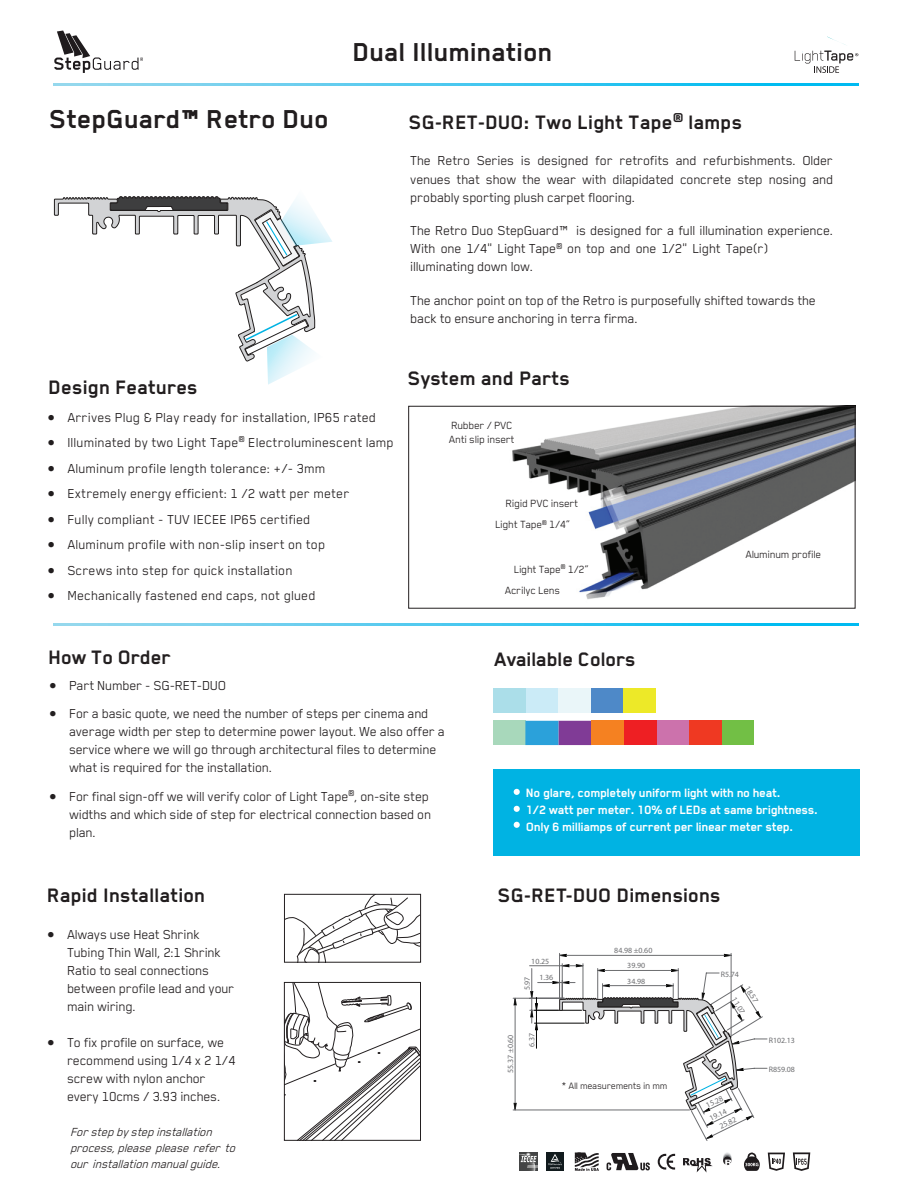
<style>
.page{position:relative;width:918px;height:1188px;background:#fff}
.page>*{position:absolute;margin:0;border:0;box-sizing:border-box;transform-origin:0 0}
.t1{font:700 30px "Blender Pro";color:#211d1e}
.t2{font:700 30px "Blender Pro";color:#211d1e}
.t3{font:700 22.5px "Blender Pro";color:#211d1e}
.t4{font:700 22.5px "Blender Pro";color:#211d1e}
.t5{font:700 22.5px "Blender Pro";letter-spacing:-.015em;color:#231f20}
.t6{font:15px/18px "Blender Pro";letter-spacing:-.02em;color:#231f20}
.t7{font:15px "Blender Pro";color:#211d1e}
.t8{font:700 13.95px/16.8px "Blender Pro";letter-spacing:-.02em;color:#fff}
.t9{font:italic 13.5px/16.2px "Blender Pro";color:#231f20}
.t10{font:12px/14.4px "Blender Pro";letter-spacing:-.02em;color:#231f20}
.t11{font:10.65px "Blender Pro";letter-spacing:-.02em;color:#231f20}
.t12{font:7.95px/15.1px "Myriad Pro";color:#6c6d70}
.t13{font:700 7.95px "Myriad Pro";color:#fff;scale:1.63 1}
.s1{font-style:inherit}
</style>
<div class="page">
<svg style="left:53px;top:624px;width:805px;height:1px"></svg>
<hr style="left:513px;top:1110px;width:177px;height:1px;background:#6c6d70">
<hr style="left:513px;top:998px;width:51px;height:1px;background:#6c6d70">
<svg style="left:514px;top:953px;width:254px;height:188px"></svg>
<svg style="left:54px;top:196px;width:278px;height:189px"></svg>
<img style="left:512px;top:408px;width:341px;height:191px">
<div style="left:408px;top:406px;width:447px;height:202px;border:1px solid #231f20"></div>
<svg style="left:284px;top:894px;width:137px;height:68px"></svg>
<svg style="left:286px;top:984px;width:133px;height:155px"></svg>
<div style="left:284px;top:982px;width:137px;height:159px;border:1px solid #231f20"></div>
<div style="left:493px;top:769px;width:366px;height:86px;background:#00b3e3"></div>
<div style="left:493px;top:689px;width:32px;height:24px;background:#abdee9"></div>
<div style="left:526px;top:689px;width:32px;height:24px;background:#cbebf7"></div>
<div style="left:591px;top:689px;width:33px;height:24px;background:#4e89c8"></div>
<div style="left:558px;top:689px;width:33px;height:24px;background:#eaf6f9"></div>
<div style="left:624px;top:689px;width:32px;height:24px;background:#ede928"></div>
<div style="left:493px;top:721px;width:32px;height:24px;background:#a8d8bb"></div>
<div style="left:657px;top:721px;width:32px;height:24px;background:#cc72ac"></div>
<div style="left:558px;top:721px;width:33px;height:24px;background:#803b96"></div>
<div style="left:591px;top:721px;width:33px;height:24px;background:#f58121"></div>
<div style="left:722px;top:721px;width:32px;height:24px;background:#72bf45"></div>
<svg style="left:525px;top:721px;width:33px;height:24px"></svg>
<div style="left:624px;top:721px;width:33px;height:24px;background:#ee1f23"></div>
<div style="left:689px;top:721px;width:33px;height:24px;background:#ef3922"></div>
<svg style="left:514px;top:789px;width:6px;height:6px"></svg>
<svg style="left:514px;top:806px;width:6px;height:6px"></svg>
<svg style="left:514px;top:822px;width:6px;height:6px"></svg>
<svg style="left:793px;top:1152px;width:17px;height:19px"></svg>
<svg style="left:723px;top:1152px;width:8px;height:9px"></svg>
<div style="left:723px;top:1154px;width:8px;height:8px;background:#afb1b3;border-radius:50%"></div>
<div style="left:723px;top:1155px;width:8px;height:9px;background:#808385;border-radius:50%"></div>
<div style="left:723px;top:1156px;width:8px;height:9px;background:#1f1b1d;border-radius:50%"></div>
<svg style="left:658px;top:1154px;width:17px;height:16px"></svg>
<svg style="left:683px;top:1158px;width:30px;height:15px"></svg>
<svg style="left:574px;top:1153px;width:25px;height:18px"></svg>
<svg style="left:768px;top:1153px;width:17px;height:18px"></svg>
<svg style="left:744px;top:1153px;width:16px;height:18px"></svg>
<svg style="left:607px;top:1153px;width:43px;height:17px"></svg>
<img style="left:546px;top:1152px;width:18px;height:19px">
<img style="left:519px;top:1152px;width:18px;height:19px">
<svg style="left:53px;top:84px;width:805px;height:1px"></svg>
<svg style="left:54px;top:31px;width:89px;height:42px"></svg>
<svg style="left:795px;top:36px;width:63px;height:37px"></svg>
<h1 class="t1" style="left:50px;top:103px;width:281px">StepGuard™ Retro Duo</h1>
<h2 class="t4" style="left:49px;top:375px;width:151px">Design Features</h2>
<h1 class="t2" style="left:353px;top:36px;width:201px">Dual Illumination</h1>
<h2 class="t4" style="left:409px;top:110px;width:335px"><span class="s1">S</span>G-RET-DUO: Two Light Tape<sup>®</sup> lamps</h2>
<p class="t6" style="left:411px;top:151px;width:424px;text-align:justify">The Retro Series is designed for retrofits and refurbishments. Older venues that show the wear with dilapidated concrete step nosing and probably sporting plush carpet flooring.</p>
<p class="t6" style="left:411px;top:221px;width:424px">The Retro Duo StepGuard™ is designed for a full illumination experience.<br>With one 1/4" Light Tape<sup>®</sup> on top and one 1/2" Light Tape(r) illuminating down low.</p>
<p class="t6" style="left:411px;top:291px;width:407px;line-height:18.5px">The anchor point on top of the Retro is purposefully shifted towards the back to ensure anchoring in terra firma.</p>
<h2 class="t3" style="left:408px;top:366px;width:164px">System and Parts</h2>
<p class="t7" style="left:48px;top:409px;width:330px">• Arrives Plug &amp; Play ready for installation, IP65 rated</p>
<p class="t7" style="left:48px;top:434px;width:348px">• Illuminated by two Light Tape<sup>®</sup> Electroluminescent lamp</p>
<p class="t7" style="left:48px;top:460px;width:280px">• Aluminum profile length tolerance: +/- 3mm</p>
<p class="t7" style="left:48px;top:486px;width:304px">• Extremely energy efficient: 1 /2 watt per meter</p>
<p class="t7" style="left:48px;top:511px;width:264px">• Fully compliant - TUV IECEE IP65 certified</p>
<p class="t7" style="left:48px;top:536px;width:279px">• Aluminum profile with non-slip insert on top</p>
<p class="t7" style="left:48px;top:562px;width:247px">• Screws into step for quick installation</p>
<p class="t7" style="left:48px;top:587px;width:270px">• Mechanically fastened end caps, not glued</p>
<p class="t10" style="left:452px;top:414px;width:67px">Rubber / PVC<br>Anti slip insert</p>
<p class="t10" style="left:449px;top:418px;width:67px">Rubber / PVC<br>Anti slip insert</p>
<p class="t10" style="left:506px;top:496px;width:74px">Rigid PVC insert</p>
<p class="t10" style="left:509px;top:496px;width:74px">Rigid PVC insert</p>
<p class="t10" style="left:495px;top:517px;width:76px">Light Tape<sup>®</sup> 1/4”</p>
<p class="t10" style="left:514px;top:562px;width:76px">Light Tape<sup>®</sup> 1/2”</p>
<p class="t10" style="left:528px;top:582px;width:57px">Acrilyc Lens</p>
<p class="t10" style="left:505px;top:583px;width:57px">Acrilyc Lens</p>
<p class="t10" style="left:744px;top:545px;width:77px">Aluminum profile</p>
<p class="t10" style="left:746px;top:546px;width:77px">Aluminum profile</p>
<h2 class="t5" style="left:49px;top:645px;width:124px">How To Order</h2>
<p class="t6" style="left:49px;top:676px;width:179px">• Part Number - SG-RET-DUO</p>
<p class="t6" style="left:69px;top:704px;width:377px;text-indent:-20px">• For a basic quote, we need the number of steps per cinema and average width per step to determine power layout. We also offer a service where we will go through architectural files to determine what is required for the installation.</p>
<p class="t6" style="left:69px;top:787px;width:364px;text-indent:-20px">• For final sign-off we will verify color of Light Tape<sup>®</sup>, on-site step widths and which side of step for electrical connection based on plan.</p>
<h2 class="t3" style="left:47px;top:883px;width:160px">Rapid Installation</h2>
<p class="t6" style="left:67px;top:925px;width:169px;text-indent:-20px">• Always use Heat Shrink<br>Tubing Thin Wall, 2:1 Shrink<br>Ratio to seal connections between profile lead and your main wiring.</p>
<p class="t6" style="left:67px;top:1033px;width:170px;text-indent:-20px">• To fix profile on surface, we recommend using 1/4 x 2 1/4 screw with nylon anchor every 10cms / 3.93 inches.</p>
<p class="t9" style="left:70px;top:1123px;width:170px">Forstepby stepinstallation process,please please refer to our installationmanualguide.</p>
<h2 class="t5" style="left:495px;top:647px;width:143px">Available Colors</h2>
<p class="t8" style="left:526px;top:784px;width:294px">No glare, completely uniform light with no heat.<br><span class="s1">1/2</span> watt per meter. 10% of LEDs at same brightness.<br>Only <span class="s1">6</span> milliamps of current per linear meter step.</p>
<h2 class="t3" style="left:498px;top:883px;width:224px">SG-RET-DUO Dimensions</h2>
<p class="t12" style="left:503px;top:1073px;width:40px;rotate:-90deg">55.37 ±0.60</p>
<p class="t12" style="left:531px;top:953px;width:19px">10.25</p>
<p class="t12" style="left:519px;top:990px;width:15px;rotate:-90deg">5.97</p>
<p class="t12" style="left:539px;top:970px;width:15px">1.36</p>
<p class="t12" style="left:524px;top:1047px;width:15px;rotate:-90deg">6.37</p>
<p class="t12" style="left:614px;top:943px;width:40px">84.98 ±0.60</p>
<p class="t12" style="left:627px;top:958px;width:19px">39.90<br>34.98</p>
<p class="t12" style="left:721px;top:966px;width:20px">R5.74</p>
<p class="t12" style="left:754px;top:982px;width:22px;line-height:17.2px;text-align:center;rotate:58deg">18.57<br>11.07</p>
<p class="t11" style="left:562px;top:1080px;width:107px">* All measurements in mm</p>
<p class="t12" style="left:703px;top:1099px;width:19px;rotate:-26deg">15.28</p>
<p class="t12" style="left:707px;top:1112px;width:19px;rotate:-26deg">19.14</p>
<p class="t12" style="left:717px;top:1120px;width:19px;rotate:-26deg">25.82</p>
<p class="t12" style="left:769px;top:1032px;width:28px">R102.13</p>
<p class="t12" style="left:769px;top:1061px;width:28px">R859.08</p>
<p class="t13" style="left:724px;top:1157px;width:6px">R</p>
</div>
